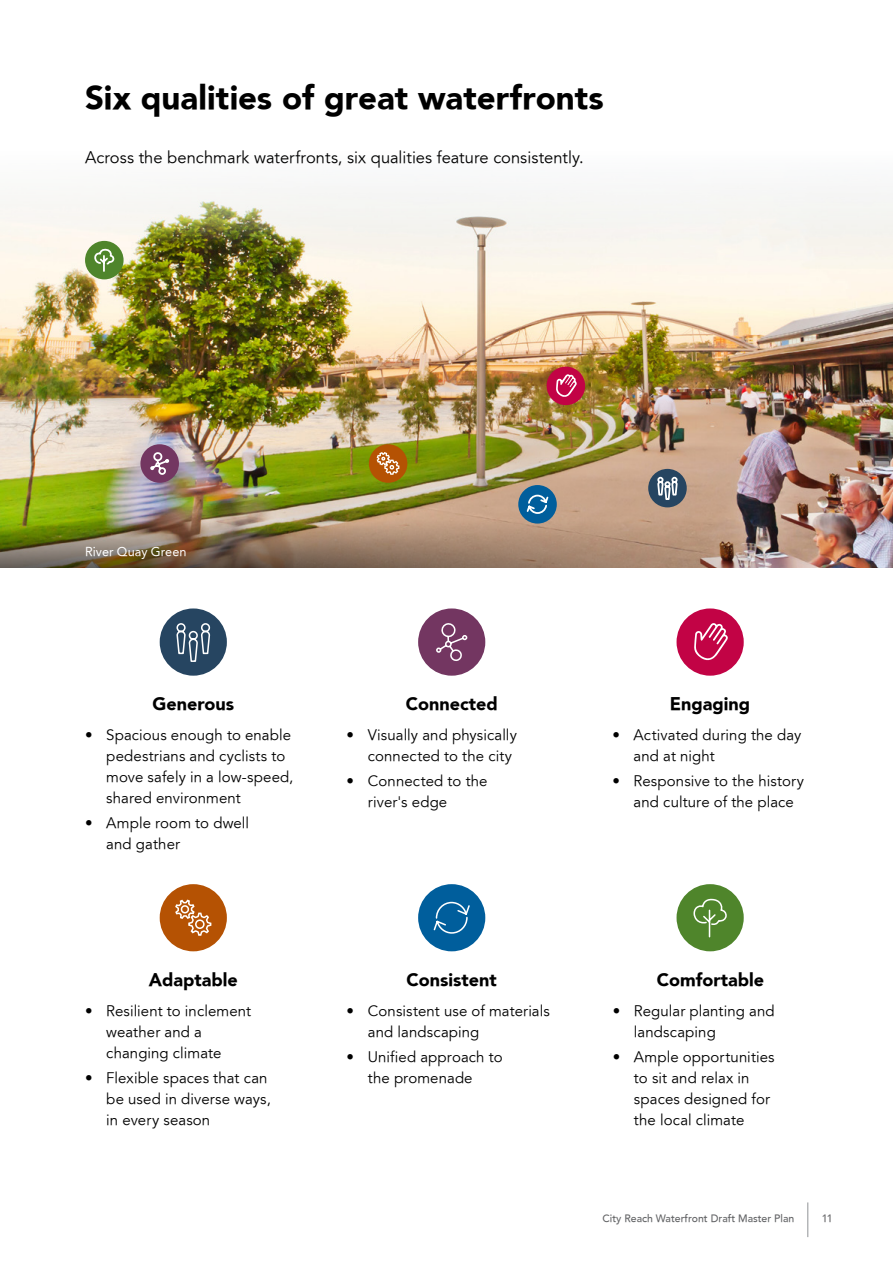
<style>
.page{position:relative;width:893px;height:1263px;background:#fff}
.page>*{position:absolute;margin:0;border:0;box-sizing:border-box;transform-origin:0 0}
.t1{font:900 33px "Avenir";color:#000}
.t2{font:900 18px "Avenir";color:#000}
.t3{font:300 16.5px "Avenir 45";color:#000}
.t4{font:300 15px/21px "Avenir 45";letter-spacing:.005em;color:#000}
.t5{font:12.75px "Avenir";color:#fff}
.t6{font:500 10.5px "Avenir";color:#636466}
</style>
<div class="page">
<img style="left:1px;top:192px;width:892px;height:320px">
<img style="left:1px;top:512px;width:892px;height:56px">
<div style="left:418px;top:884px;width:67px;height:67px;background:#005e9c;border-radius:50%"></div>
<svg style="left:433px;top:901px;width:37px;height:33px"></svg>
<div style="left:676px;top:608px;width:68px;height:68px;background:#c20345;border-radius:50%"></div>
<svg style="left:694px;top:623px;width:34px;height:37px"></svg>
<div style="left:160px;top:884px;width:67px;height:67px;background:#b55203;border-radius:50%"></div>
<svg style="left:174px;top:899px;width:39px;height:48px"></svg>
<div style="left:676px;top:884px;width:68px;height:67px;background:#4f852b;border-radius:50%"></div>
<svg style="left:693px;top:898px;width:34px;height:40px"></svg>
<div style="left:418px;top:608px;width:67px;height:68px;background:#733661;border-radius:50%"></div>
<svg style="left:436px;top:623px;width:32px;height:38px"></svg>
<div style="left:160px;top:608px;width:67px;height:68px;background:#264561;border-radius:50%"></div>
<svg style="left:176px;top:623px;width:35px;height:39px"></svg>
<div style="left:518px;top:485px;width:39px;height:39px;background:#005e9c;border-radius:50%"></div>
<svg style="left:526px;top:494px;width:23px;height:20px"></svg>
<div style="left:85px;top:241px;width:39px;height:38px;background:#4f852b;border-radius:50%"></div>
<svg style="left:94px;top:249px;width:21px;height:23px"></svg>
<div style="left:140px;top:444px;width:39px;height:39px;background:#733661;border-radius:50%"></div>
<svg style="left:150px;top:452px;width:20px;height:23px"></svg>
<div style="left:648px;top:469px;width:39px;height:38px;background:#264561;border-radius:50%"></div>
<svg style="left:657px;top:476px;width:21px;height:24px"></svg>
<div style="left:547px;top:367px;width:38px;height:38px;background:#c20345;border-radius:50%"></div>
<img style="left:555px;top:340px;width:23px;height:83px">
<div style="left:369px;top:444px;width:38px;height:39px;background:#b55203;border-radius:50%"></div>
<svg style="left:374px;top:440px;width:27px;height:54px"></svg>
<hr style="left:807px;top:1202px;width:1px;height:35px;background:#919396">
<h3 class="t1" style="left:85px;top:77px;width:520px">Six qualities of great waterfronts</h3>
<p class="t3" style="left:85px;top:148px;width:500px">Across the benchmark waterfronts, six qualities feature consistently.</p>
<p class="t5" style="left:85px;top:544px;width:103px">River Quay Green</p>
<h4 class="t2" style="left:152px;top:693px;width:83px">Generous</h4>
<p class="t4" style="left:106px;top:725px;width:189px;text-indent:-21px">• Spacious enough to enable pedestrians and cyclists to move safely in a low-speed, shared environment</p>
<p class="t4" style="left:106px;top:813px;width:144px;text-indent:-21px">• Ample room to dwell and gather</p>
<h4 class="t2" style="left:149px;top:969px;width:91px">Adaptable</h4>
<p class="t4" style="left:106px;top:1000px;width:146px;text-indent:-21px">• Resilient to inclement weather and a changing climate</p>
<p class="t4" style="left:106px;top:1067px;width:166px;text-indent:-21px">• Flexible spaces that can be used in diverse ways, in every season</p>
<h4 class="t2" style="left:406px;top:693px;width:93px">Connected</h4>
<p class="t4" style="left:368px;top:725px;width:150px;text-indent:-21px">• Visually and physically connected to the city</p>
<p class="t4" style="left:368px;top:771px;width:121px;text-indent:-21px">• Connected to the river's edge</p>
<h4 class="t2" style="left:670px;top:693px;width:82px">Engaging</h4>
<p class="t4" style="left:634px;top:725px;width:169px;text-indent:-21px">• Activated during the day and at night</p>
<p class="t4" style="left:634px;top:771px;width:172px;text-indent:-21px">• Responsive to the history and culture of the place</p>
<h4 class="t2" style="left:407px;top:969px;width:92px">Consistent</h4>
<p class="t4" style="left:368px;top:1000px;width:183px;text-indent:-21px">• Consistent use of materials and landscaping</p>
<p class="t4" style="left:347px;top:1046px;width:158px;text-align:center">• Unified approach to the promenade</p>
<h4 class="t2" style="left:657px;top:969px;width:109px">Comfortable</h4>
<p class="t4" style="left:634px;top:1000px;width:142px;text-indent:-21px">• Regular planting and landscaping</p>
<p class="t4" style="left:634px;top:1046px;width:142px;text-indent:-21px">• Ample opportunities to sit and relax in spaces designed for the local climate</p>
<p class="t6" style="left:602px;top:1212px;width:193px">City Reach Waterfront Draft Master Plan</p>
<p class="t6" style="left:822px;top:1212px;width:13px">11</p>
</div>
